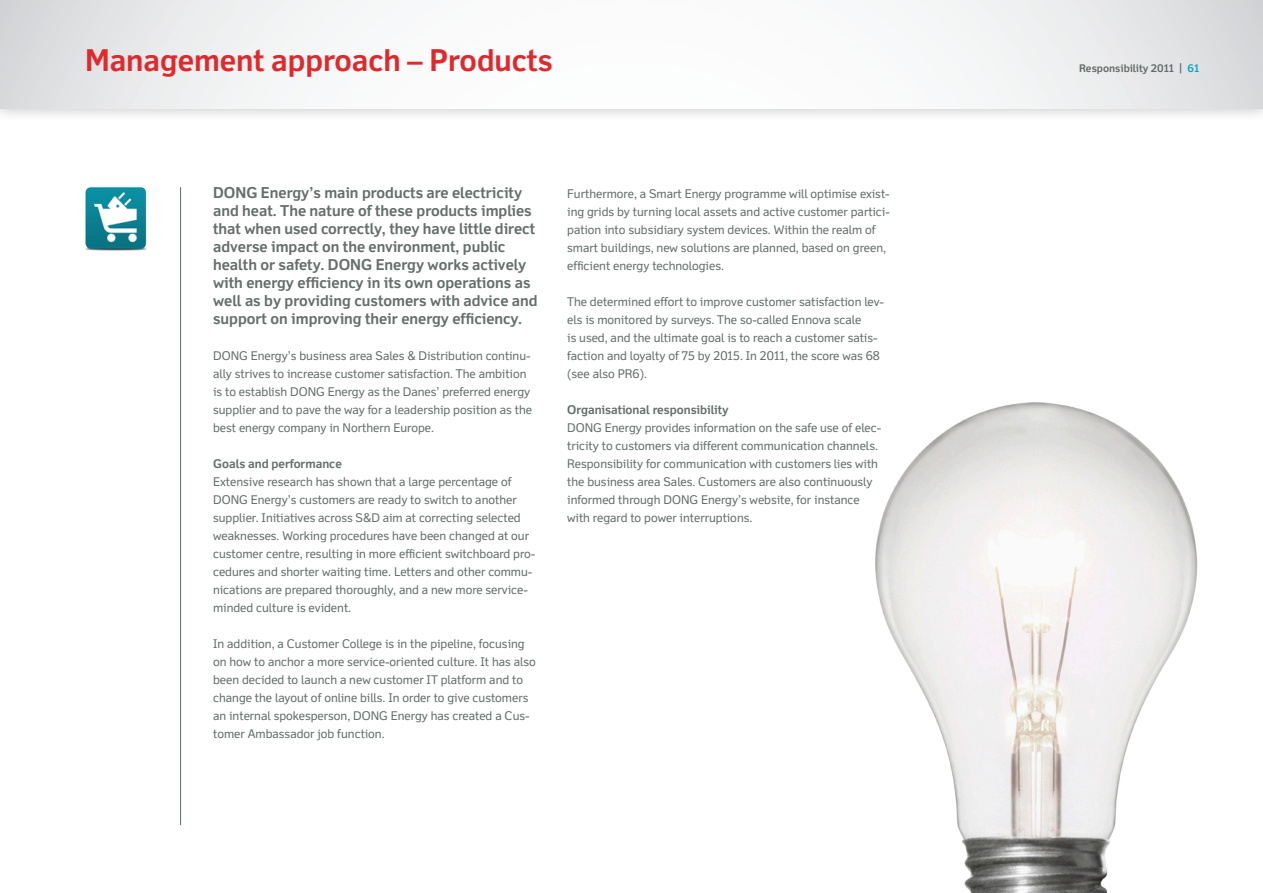
<style>
.page{position:relative;width:1263px;height:893px;background:#fff}
.page>*{position:absolute;margin:0;border:0;box-sizing:border-box;transform-origin:0 0}
.t1{font:700 30px "Felbridge DONG Energy";color:#de2a2d}
.t2{font:700 15px/18px "Felbridge DONG Energy";color:#656e6b}
.t3{font:12px/18px "Felbridge DONG Energy";color:#656e6b}
.t4{font:700 12px "Felbridge DONG Energy";color:#656e6b}
.t5{font:700 10.5px "Felbridge DONG Energy";color:#656e6b}
.s1{color:#14a2c1}
</style>
<div class="page">
<div style="left:0;top:0;width:1263px;height:122px;background:#231f20;opacity:.3"></div>
<svg style="left:0;top:0;width:1263px;height:108px"></svg>
<hr style="left:180px;top:187px;width:1px;height:638px;background:#656e6b">
<img style="left:85px;top:187px;width:62px;height:64px">
<img style="left:875px;top:402px;width:323px;height:491px">
<h1 class="t1" style="left:85px;top:42px;width:469px">Management approach – Products</h1>
<p class="t2" style="left:213px;top:183px;width:326px">DONG Energy’s main products are electricity and heat. The nature of these products implies that when used correctly, they have little direct adverse impact on the environment, public health or safety. DONG Energy works actively with energy efficiency in its own operations as well as by providing customers with advice and support on improving their energy efficiency.</p>
<p class="t3" style="left:213px;top:347px;width:320px">DONG Energy’s business area Sales &amp; Distribution continu&shy;ally strives to increase customer satisfaction. The ambition is to establish DONG Energy as the Danes’ preferred energy supplier and to pave the way for a leadership position as the best energy company in Northern Europe.</p>
<p class="t4" style="left:213px;top:456px;width:130px">Goals and performance</p>
<p class="t3" style="left:213px;top:473px;width:324px">Extensive research has shown that a large percentage of DONG Energy’s customers are ready to switch to another supplier. Initiatives across S&amp;D aim at correcting selected weaknesses. Working procedures have been changed at our customer centre, resulting in more efficient switchboard pro&shy;cedures and shorter waiting time. Letters and other commu&shy;nications are prepared thoroughly, and a new more service&shy;minded culture is evident.</p>
<p class="t3" style="left:213px;top:635px;width:324px">In addition, a Customer College is in the pipeline, focusing on how to anchor a more service-oriented culture. It has also been decided to launch a new customer IT platform and to change the layout of online bills. In order to give customers an internal spokesperson, DONG Energy has created a Cus&shy;tomer Ambassador job function.</p>
<p class="t3" style="left:567px;top:185px;width:324px">Furthermore, a Smart Energy programme will optimise exist&shy;ing grids by turning local assets and active customer partici&shy;pation into subsidiary system devices. Within the realm of smart buildings, new solutions are planned, based on green, efficient energy technologies.</p>
<p class="t3" style="left:567px;top:293px;width:318px">The determined effort to improve customer satisfaction lev&shy;els is monitored by surveys. The so-called Ennova scale<br>is used, and the ultimate goal is to reach a customer satis&shy;faction and loyalty of 75 by 2015. In 2011, the score was 68 (see also PR6).</p>
<p class="t4" style="left:567px;top:402px;width:163px">Organisational responsibility</p>
<p class="t3" style="left:567px;top:419px;width:316px">DONG Energy provides information on the safe use of elec&shy;tricity to customers via different communication channels.<br>Responsibility for communication with customers lies with the business area Sales. Customers are also continuously informed through DONG Energy’s website, for instance with regard to power interruptions.</p>
<p class="t5" style="left:1079px;top:62px;width:122px">Responsibility 2011 | <span class="s1">61</span></p>
</div>
